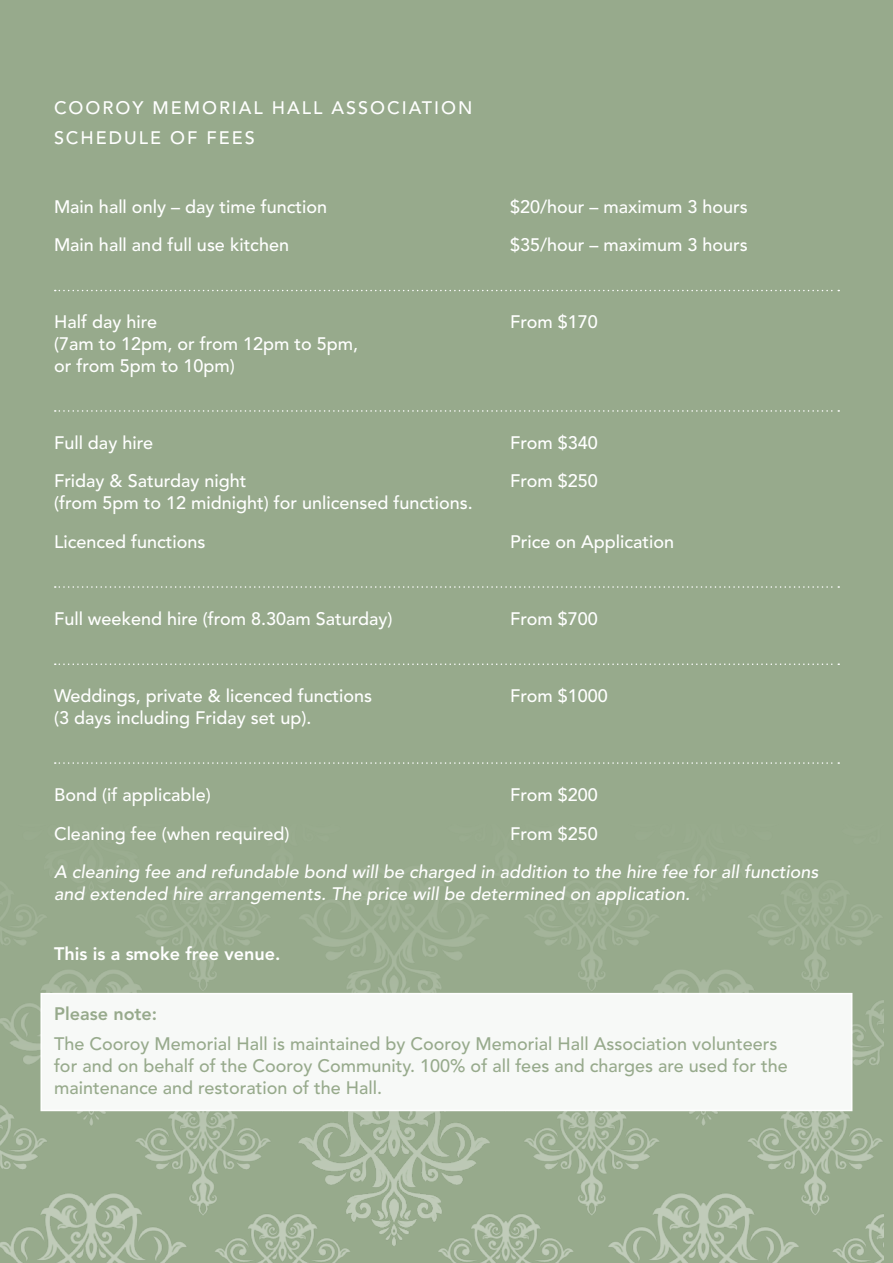
<style>
.page{position:relative;width:893px;height:1263px;background:#97aa8c}
.page>*{position:absolute;margin:0;border:0;box-sizing:border-box;transform-origin:0 0}
.body{font:500 18px/21.6px "Avenir";color:#fff}
.body-2{font:500 18px/21.6px "Avenir";color:#97aa8c}
.body-3{font:italic 500 18px/21.6px "Avenir";color:#fff}
.sub_head{font:500 18px "Avenir";letter-spacing:.11em;color:#fff}
.body-4{font:800 18px "Avenir";color:#fff}
.body-5{font:800 18px "Avenir";color:#97aa8c}
</style>
<div class="page">
<img style="left:0;top:904px;width:883px;height:359px">
<svg style="left:55px;top:290px;width:784px;height:1px"></svg>
<svg style="left:55px;top:410px;width:784px;height:2px"></svg>
<svg style="left:55px;top:586px;width:784px;height:2px"></svg>
<svg style="left:55px;top:663px;width:784px;height:2px"></svg>
<svg style="left:55px;top:762px;width:784px;height:2px"></svg>
<div style="left:40px;top:993px;width:812px;height:118px;background:#f7f9f7"></div>
<p class="sub_head" style="left:54px;top:97px;width:420px">COOROY MEMORIAL HALL ASSOCIATION</p>
<p class="sub_head" style="left:54px;top:127px;width:202px">SCHEDULE OF FEES</p>
<p class="body" style="left:54px;top:196px;width:275px">Main hall only – day time function</p>
<p class="body" style="left:510px;top:196px;width:239px">$20/hour – maximum 3 hours</p>
<p class="body" style="left:54px;top:235px;width:237px">Main hall and full use kitchen</p>
<p class="body" style="left:510px;top:235px;width:239px">$35/hour – maximum 3 hours</p>
<p class="body" style="left:54px;top:312px;width:105px">Half day hire</p>
<p class="body" style="left:510px;top:312px;width:89px">From $170</p>
<p class="body" style="left:54px;top:333px;width:306px">(7am to 12pm, or from 12pm to 5pm, or from 5pm to 10pm)</p>
<p class="body" style="left:54px;top:432px;width:101px">Full day hire</p>
<p class="body" style="left:510px;top:432px;width:89px">From $340</p>
<p class="body" style="left:54px;top:471px;width:194px">Friday &amp; Saturday night</p>
<p class="body" style="left:510px;top:471px;width:89px">From $250</p>
<p class="body" style="left:54px;top:492px;width:420px">(from 5pm to 12 midnight) for unlicensed functions.</p>
<p class="body" style="left:54px;top:531px;width:153px">Licenced functions</p>
<p class="body" style="left:510px;top:531px;width:166px">Price on Application</p>
<p class="body" style="left:54px;top:608px;width:340px">Full weekend hire (from 8.30am Saturday)</p>
<p class="body" style="left:510px;top:608px;width:89px">From $700</p>
<p class="body" style="left:54px;top:685px;width:320px">Weddings, private &amp; licenced functions</p>
<p class="body" style="left:510px;top:685px;width:99px">From $1000</p>
<p class="body" style="left:54px;top:707px;width:259px">(3 days including Friday set up).</p>
<p class="body" style="left:54px;top:784px;width:158px">Bond (if applicable)</p>
<p class="body" style="left:510px;top:784px;width:89px">From $200</p>
<p class="body" style="left:54px;top:823px;width:237px">Cleaning fee (when required)</p>
<p class="body" style="left:510px;top:823px;width:89px">From $250</p>
<p class="body-3" style="left:54px;top:861px;width:766px">A cleaning fee and refundable bond will be charged in addition to the hire fee for all functions and extended hire arrangements. The price will be determined on application.</p>
<p class="body-4" style="left:54px;top:943px;width:228px">This is a smoke free venue.</p>
<p class="body-5" style="left:54px;top:1003px;width:105px">Please note:</p>
<p class="body-2" style="left:54px;top:1034px;width:735px">The Cooroy Memorial Hall is maintained by Cooroy Memorial Hall Association volunteers for and on behalf of the Cooroy Community. 100% of all fees and charges are used for the maintenance and restoration of the Hall.</p>
</div>
